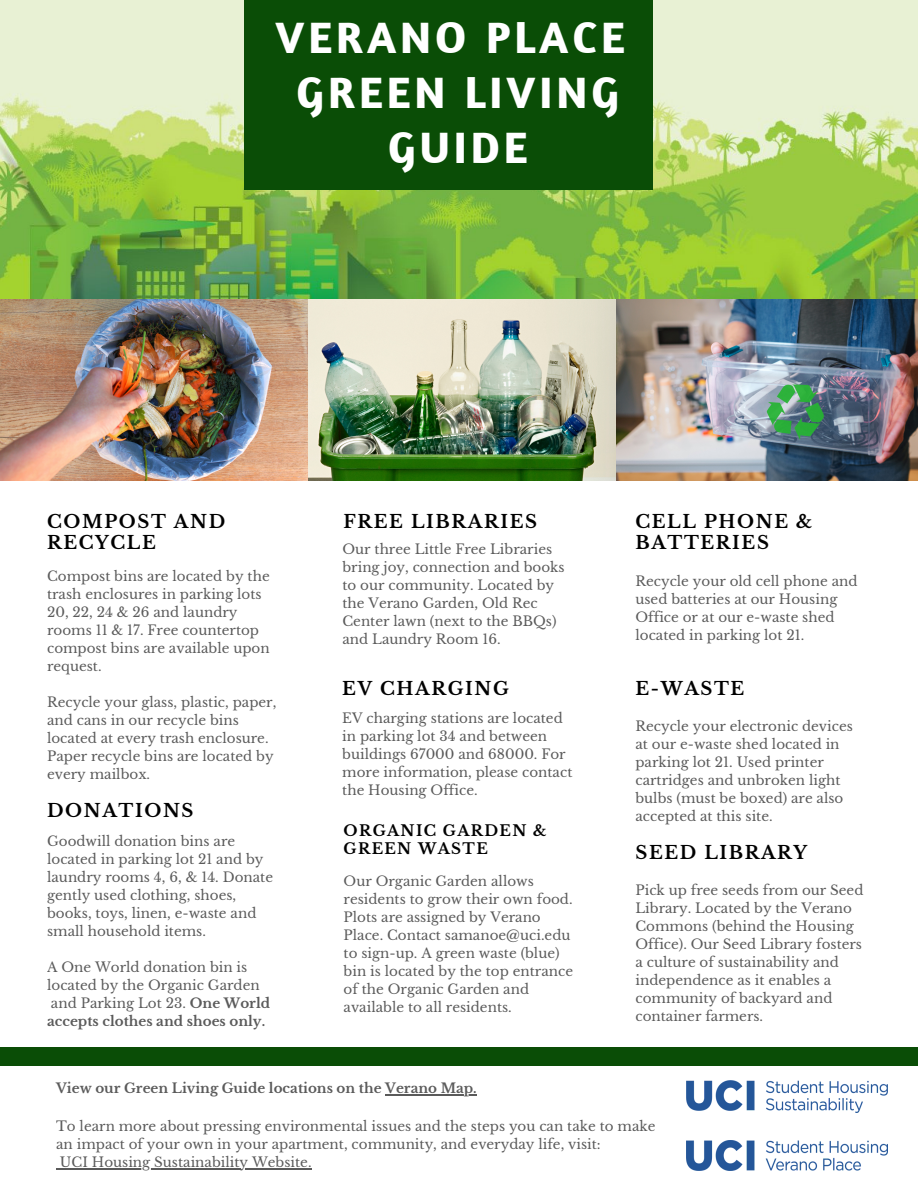
<style>
.page{position:relative;width:918px;height:1188px;background:#fff}
.page>*{position:absolute;margin:0;border:0;box-sizing:border-box;transform-origin:0 0}
.t1{font:700 45px/55.1px "Amaranth";letter-spacing:.09em;color:#fff;text-align:center}
.t2{font:700 18px/21.3px "Libre Baskerville";letter-spacing:.09em;color:#000}
.t3{font:700 15px/18px "Libre Baskerville";letter-spacing:.09em;color:#000}
.t4{font:13.5px/18px "Libre Baskerville";color:#000}
.t5{font:700 13.5px "Libre Baskerville";color:#000}
.s1{font-weight:700}
</style>
<div class="page">
<img style="left:0;top:0;width:918px;height:480px">
<div style="left:244px;top:0;width:409px;height:189px;background:#0a4d06"></div>
<div style="left:0;top:1048px;width:918px;height:18px;background:#0a4d06"></div>
<img style="left:686px;top:1081px;width:202px;height:31px">
<img style="left:686px;top:1141px;width:202px;height:29px">
<hr style="left:60px;top:1168px;width:252px;height:1px;background:#000">
<hr style="left:385px;top:1094px;width:92px;height:1px;background:#000">
<p class="t1" style="left:275px;top:8px;width:351px">VERANO PLACE</p>
<p class="t1" style="left:297px;top:64px;width:324px">GREEN LIVING<br>GUIDE</p>
<p class="t2" style="left:47px;top:511px;width:180px">COMPOST AND<br>RECYCLE</p>
<p class="t2" style="left:635px;top:511px;width:178px">CELL PHONE &amp;<br>BATTERIES</p>
<p class="t4" style="left:635px;top:572px;width:224px">Recycle your old cell phone and used batteries at our Housing<br>Office or at our e-waste shed located in parking lot 21.</p>
<p class="t2" style="left:344px;top:511px;width:195px">FREE LIBRARIES</p>
<p class="t4" style="left:342px;top:540px;width:224px">Our three Little Free Libraries bring joy, connection and books to our community. Located by the Verano Garden, Old Rec<br>Center lawn (next to the BBQs) and Laundry Room 16.</p>
<p class="t4" style="left:47px;top:567px;width:224px">Compost bins are located by the trash enclosures in parking lots<br>20, 22, 24 &amp; 26 and laundry rooms 11 &amp; 17. Free countertop compost bins are available upon request.</p>
<p class="t4" style="left:47px;top:693px;width:231px">Recycle your glass, plastic, paper, and cans in our recycle bins located at every trash enclosure.<br>Paper recycle bins are located by every mailbox.</p>
<p class="t2" style="left:342px;top:678px;width:168px">EV CHARGING</p>
<p class="t4" style="left:342px;top:709px;width:232px">EV charging stations are located in parking lot 34 and between buildings 67000 and 68000. For more information, please contact the Housing Office.</p>
<p class="t3" style="left:344px;top:821px;width:204px">ORGANIC GARDEN &amp;<br>GREEN WASTE</p>
<p class="t4" style="left:344px;top:873px;width:231px">Our Organic Garden allows residents to grow their own food.<br>Plots are assigned by Verano<br>Place. Contact samanoe@uci.edu to sign-up. A green waste (blue) bin is located by the top entrance of the Organic Garden and available to all residents.</p>
<p class="t2" style="left:635px;top:678px;width:110px">E-WASTE</p>
<p class="t4" style="left:635px;top:718px;width:219px">Recycle your electronic devices at our e-waste shed located in parking lot 21. Used printer cartridges and unbroken light bulbs (must be boxed) are also accepted at this site.</p>
<p class="t2" style="left:47px;top:800px;width:148px">DONATIONS</p>
<p class="t4" style="left:47px;top:832px;width:228px">Goodwill donation bins are located in parking lot 21 and by laundry rooms 4, 6, &amp; 14. Donate gently used clothing, shoes, books, toys, linen, e-waste and small household items.</p>
<p class="t4" style="left:47px;top:958px;width:225px">A One World donation bin is located by the Organic Garden and Parking Lot 23. <span class="s1">One World accepts clothes and shoes only.</span></p>
<p class="t2" style="left:635px;top:842px;width:173px">SEED LIBRARY</p>
<p class="t4" style="left:635px;top:882px;width:230px">Pick up free seeds from our Seed<br>Library. Located by the Verano<br>Commons (behind the Housing<br>Office). Our Seed Library fosters a culture of sustainability and independence as it enables a community of backyard and container farmers.</p>
<p class="t5" style="left:56px;top:1080px;width:422px">View our Green Living Guide locations on the Verano Map.</p>
<p class="t4" style="left:56px;top:1117px;width:601px">To learn more about pressing environmental issues and the steps you can take to make an impact of your own in your apartment, community, and everyday life, visit:<br>UCI Housing Sustainability Website.</p>
</div>
